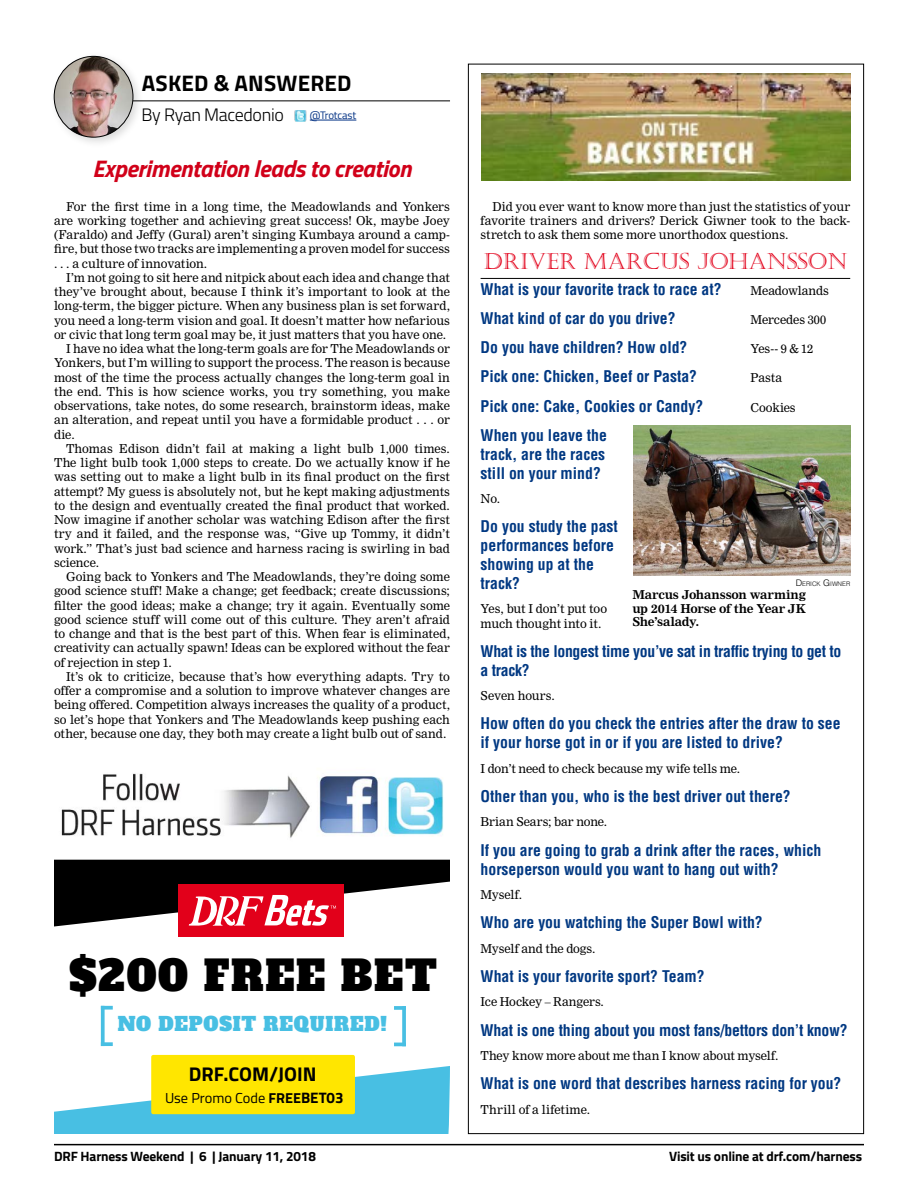
<style>
.page{position:relative;width:918px;height:1188px;background:#fff}
.page>*{position:absolute;margin:0;border:0;box-sizing:border-box;transform-origin:0 0}
.t1{font:40.8px "Alfa Slab One";letter-spacing:.04em;color:#000}
.t2{font:italic 700 24px "Titillium Web";letter-spacing:-.015em;color:#d10019}
.t3{font:22.5px "Castellar";letter-spacing:-.01em;color:#e2001a}
.t4{font:700 22.5px "Titillium Web";color:#000}
.t5{font:700 19.8px "Titillium Web";color:#000}
.t6{font:18.9px "Alfa Slab One";letter-spacing:.04em;color:#48bfe3}
.t7{font:300 18px "Titillium Web";letter-spacing:-.02em;color:#000}
.t8{font:700 condensed 15.75px/18.9px "Helvetica LT Std";color:#003882}
.t9{font:700 condensed 15.75px/18.9px "Helvetica LT Std";letter-spacing:-.02em;color:#003882}
.t10{font:14.4px "Titillium Web";color:#000}
.t11{font:700 13.5px "Titillium Web";letter-spacing:-.01em;color:#000}
.t12{font:12px/14.2px "Nimrod MT Std";color:#000;text-align:justify}
.t13{font:700 12px/13.5px "Nimrod MT Std";letter-spacing:-.02em;color:#000;text-align:justify}
.t14{font:12px "Nimrod MT Std";letter-spacing:-.02em;color:#000}
.t15{font:12px "Nimrod MT Std";letter-spacing:.02em;color:#000}
.t16{font:10.8px "Titillium Web";letter-spacing:-.01em;color:#053385}
.t17{font:300 6.3px "Helvetica LT Std";color:#000}
.s1{font-weight:700}
.s2{font-weight:700;font-size:15.15px}
.s3{font-size:9px}
</style>
<div class="page">
<hr style="left:54px;top:1144px;width:810px;height:1px;background:#000">
<hr style="left:59px;top:101px;width:391px;height:1px;background:#000">
<div style="left:49px;top:51px;width:95px;height:98px;background:#000;opacity:.15"></div>
<img style="left:54px;top:56px;width:79px;height:81px">
<div style="left:54px;top:56px;width:79px;height:81px;border:1px solid #000;border-radius:50%"></div>
<svg style="left:294px;top:110px;width:13px;height:12px"></svg>
<hr style="left:310px;top:120px;width:46px;height:1px;background:#053385">
<hr style="left:481px;top:278px;width:369px;height:1px;background:#000">
<img style="left:481px;top:73px;width:369px;height:107px">
<img style="left:633px;top:426px;width:217px;height:150px">
<svg style="left:54px;top:1066px;width:396px;height:68px"></svg>
<svg style="left:101px;top:1010px;width:4px;height:32px"></svg>
<svg style="left:101px;top:1006px;width:12px;height:4px"></svg>
<svg style="left:101px;top:1042px;width:12px;height:4px"></svg>
<svg style="left:402px;top:1010px;width:4px;height:33px"></svg>
<svg style="left:394px;top:1006px;width:12px;height:4px"></svg>
<svg style="left:394px;top:1043px;width:12px;height:3px"></svg>
<div style="left:151px;top:1055px;width:204px;height:59px;background:#ffe600;border-radius:2px"></div>
<div style="left:178px;top:884px;width:165px;height:53px;background:#e2001a"></div>
<svg style="left:54px;top:860px;width:396px;height:67px"></svg>
<img style="left:61px;top:773px;width:383px;height:65px">
<h3 class="t4" style="left:142px;top:66px;width:28px">Asked</h3>
<h3 class="t4" style="left:214px;top:66px;width:50px">&amp; Answered</h3>
<h3 class="t7" style="left:142px;top:102px;width:144px">By Ryan Macedonio</h3>
<p class="t16" style="left:310px;top:107px;width:48px">@Trotcast</p>
<h2 class="t2" style="left:93px;top:150px;width:320px">Experimentation leads to creation</h2>
<p class="t12" style="left:54px;top:199px;width:398px;text-indent:12px">For the first time in a long time, the Meadowlands and Yonkers are working together and achieving great success! Ok, maybe Joey (Faraldo) and Jeffy (Gural) aren’t singing Kumbaya around a camp&shy;fire, but those two tracks are implementing a proven model for success . . . a culture of innovation.</p>
<p class="t12" style="left:66px;top:271px;width:386px">I’m not going to sit here and nitpick about each idea and change that</p>
<p class="t12" style="left:54px;top:285px;width:397px">they’ve brought about, because I think it’s important to look at the</p>
<p class="t12" style="left:54px;top:299px;width:398px">long-term, the bigger picture. When any business plan is set forward,</p>
<p class="t12" style="left:54px;top:313px;width:398px">you need a long-term vision and goal. It doesn’t matter how nefarious</p>
<p class="t12" style="left:54px;top:328px;width:394px">or civic that long term goal may be, it just matters that you have one.</p>
<p class="t12" style="left:66px;top:342px;width:385px">I have no idea what the long-term goals are for The Meadowlands or</p>
<p class="t12" style="left:54px;top:356px;width:397px">Yonkers, but I’m willing to support the process. The reason is because</p>
<p class="t12" style="left:54px;top:370px;width:398px">most of the time the process actually changes the long-term goal in</p>
<p class="t12" style="left:54px;top:385px;width:397px">the end. This is how science works, you try something, you make</p>
<p class="t12" style="left:54px;top:399px;width:397px">observations, take notes, do some research, brainstorm ideas, make</p>
<p class="t12" style="left:54px;top:413px;width:397px">an alteration, and repeat until you have a formidable product . . . or</p>
<p class="t12" style="left:54px;top:427px;width:22px">die.</p>
<p class="t12" style="left:66px;top:442px;width:386px">Thomas Edison didn’t fail at making a light bulb 1,000 times.</p>
<p class="t12" style="left:54px;top:456px;width:397px">The light bulb took 1,000 steps to create. Do we actually know if he</p>
<p class="t12" style="left:54px;top:470px;width:398px">was setting out to make a light bulb in its final product on the first</p>
<p class="t12" style="left:54px;top:484px;width:398px">attempt? My guess is absolutely not, but he kept making adjustments</p>
<p class="t12" style="left:54px;top:499px;width:397px">to the design and eventually created the final product that worked.</p>
<p class="t12" style="left:54px;top:513px;width:397px">Now imagine if another scholar was watching Edison after the first</p>
<p class="t12" style="left:54px;top:527px;width:397px">try and it failed, and the response was, “Give up Tommy, it didn’t</p>
<p class="t12" style="left:54px;top:541px;width:397px">work.” That’s just bad science and harness racing is swirling in bad</p>
<p class="t12" style="left:54px;top:556px;width:47px">science.</p>
<p class="t12" style="left:66px;top:570px;width:385px">Going back to Yonkers and The Meadowlands, they’re doing some</p>
<p class="t12" style="left:54px;top:584px;width:397px">good science stuff! Make a change; get feedback; create discussions;</p>
<p class="t12" style="left:54px;top:598px;width:398px">filter the good ideas; make a change; try it again. Eventually some</p>
<p class="t12" style="left:54px;top:613px;width:398px">good science stuff will come out of this culture. They aren’t afraid</p>
<p class="t12" style="left:54px;top:627px;width:398px">to change and that is the best part of this. When fear is eliminated,</p>
<p class="t12" style="left:54px;top:641px;width:397px">creativity can actually spawn! Ideas can be explored without the fear</p>
<p class="t12" style="left:54px;top:655px;width:119px">of rejection in step 1.</p>
<p class="t12" style="left:66px;top:669px;width:386px">It’s ok to criticize, because that’s how everything adapts. Try to</p>
<p class="t12" style="left:54px;top:684px;width:397px">offer a compromise and a solution to improve whatever changes are</p>
<p class="t12" style="left:54px;top:698px;width:398px">being offered. Competition always increases the quality of a product,</p>
<p class="t12" style="left:54px;top:712px;width:397px">so let’s hope that Yonkers and The Meadowlands keep pushing each</p>
<p class="t12" style="left:54px;top:726px;width:394px">other, because one day, they both may create a light bulb out of sand.</p>
<h1 class="t1" style="left:69px;top:941px;width:369px">$200 FREE BET</h1>
<h3 class="t6" style="left:118px;top:1008px;width:271px">NO DEPOSIT REQUIRED!</h3>
<h3 class="t5" style="left:189px;top:1059px;width:129px">DRF.COM/JOIN</h3>
<p class="t10" style="left:165px;top:1087px;width:180px">Use Promo Code <span class="s1">FREE</span><span class="s2">BET03</span></p>
<p class="t12" style="left:481px;top:199px;width:371px;text-indent:12px">Did you ever want to know more than just the statistics of your favorite trainers and drivers? Derick Giwner took to the back&shy;stretch to ask them some more unorthodox questions.</p>
<h3 class="t3" style="left:483px;top:249px;width:366px">DRIVER MARCUS JOHANSSON</h3>
<h3 class="t8" style="left:481px;top:280px;width:243px">What is your favorite track to race at?</h3>
<p class="t14" style="left:751px;top:284px;width:80px">Meadowlands</p>
<h3 class="t8" style="left:481px;top:309px;width:197px">What kind of car do you drive?</h3>
<p class="t12" style="left:751px;top:313px;width:77px">Mercedes 300</p>
<h3 class="t8" style="left:481px;top:338px;width:208px">Do you have children? How old?</h3>
<p class="t12" style="left:751px;top:342px;width:64px">Yes-- 9 &amp; 12</p>
<h3 class="t8" style="left:481px;top:367px;width:218px">Pick one: Chicken, Beef or Pasta?</h3>
<p class="t12" style="left:751px;top:371px;width:33px">Pasta</p>
<h3 class="t8" style="left:481px;top:396px;width:224px">Pick one: Cake, Cookies or Candy?</h3>
<p class="t12" style="left:751px;top:400px;width:47px">Cookies</p>
<h3 class="t8" style="left:481px;top:425px;width:128px;text-align:justify">When you leave the track, are the races still on your mind?</h3>
<p class="t12" style="left:481px;top:492px;width:21px">No.</p>
<h3 class="t8" style="left:481px;top:517px;width:139px">Do you study the past performances before showing up at the track?</h3>
<p class="t12" style="left:481px;top:602px;width:128px">Yes, but I don’t put too much thought into it.</p>
<h3 class="t9" style="left:481px;top:642px;width:362px">What is the longest time you’ve sat in traffic trying to get to a track?</h3>
<p class="t12" style="left:481px;top:689px;width:76px">Seven hours.</p>
<h3 class="t8" style="left:481px;top:714px;width:362px">How often do you check the entries after the draw to see if your horse got in or if you are listed to drive?</h3>
<p class="t12" style="left:481px;top:761px;width:261px">I don’t need to check because my wife tells me.</p>
<h3 class="t8" style="left:481px;top:787px;width:312px">Other than you, who is the best driver out there?</h3>
<p class="t12" style="left:481px;top:815px;width:128px">Brian Sears; bar none.</p>
<h3 class="t8" style="left:481px;top:840px;width:342px">If you are going to grab a drink after the races, which horseperson would you want to hang out with?</h3>
<p class="t12" style="left:481px;top:888px;width:43px">Myself.</p>
<h3 class="t8" style="left:481px;top:913px;width:284px">Who are you watching the Super Bowl with?</h3>
<p class="t12" style="left:481px;top:941px;width:116px">Myself and the dogs.</p>
<h3 class="t8" style="left:481px;top:967px;width:226px">What is your favorite sport? Team?</h3>
<p class="t12" style="left:481px;top:995px;width:125px">Ice Hockey – Rangers.</p>
<h3 class="t8" style="left:481px;top:1020px;width:368px">What is one thing about you most fans/bettors don’t know?</h3>
<p class="t14" style="left:481px;top:1049px;width:299px">They know more about me than I know about myself.</p>
<h3 class="t8" style="left:481px;top:1074px;width:362px">What is one word that describes harness racing for you?</h3>
<p class="t15" style="left:481px;top:1102px;width:111px">Thrill of a lifetime.</p>
<p class="t17" style="left:796px;top:579px;width:56px"><span class="s3">D</span>ERICK <span class="s3">G</span>IWNER</p>
<p class="t13" style="left:632px;top:588px;width:175px">Marcus Johansson warming up 2014 Horse of the Year JK She’salady.</p>
<p class="t11" style="left:54px;top:1146px;width:263px">DRF Harness Weekend | 6 | January 11, 2018</p>
<p class="t11" style="left:669px;top:1146px;width:195px">Visit us online at drf.com/harness</p>
</div>
